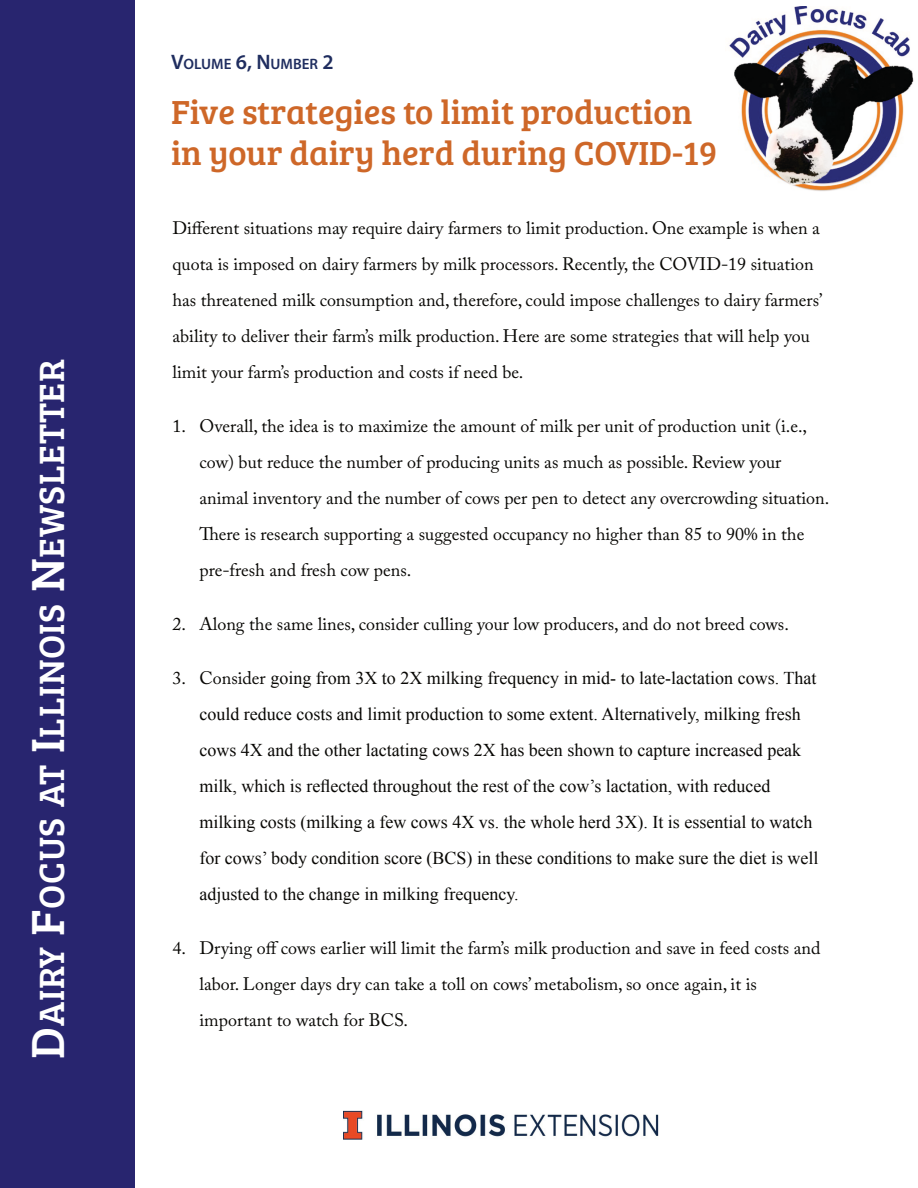
<style>
.page{position:relative;width:918px;height:1188px;background:#fff}
.page>*{position:absolute;margin:0;border:0;box-sizing:border-box;transform-origin:0 0}
.t1{font:36.3px "Bree Serif";letter-spacing:.02em;color:#fff}
.t2{font:34.5px/41.4px "Bree Serif";color:#ce6728}
.t3{font:18px/36px "Adobe Caslon Pro";color:#080704}
.t4{font:18px/36px "Times New Roman";color:#080704}
.t5{font:600 15.15px "Myriad Pro";color:#1f2d5f}
.s1{font-size:48px}
.s2{font-size:21px}
.s3{font-family:"Adobe Caslon Pro"}
</style>
<div class="page">
<div style="left:0;top:0;width:135px;height:1188px;background:#28256f"></div>
<img style="left:344px;top:1111px;width:314px;height:29px">
<img style="left:729px;top:6px;width:185px;height:185px">
<h1 class="t1" style="left:25px;top:1059px;width:701px;rotate:-90deg"><span class="s1">D</span>AIRY <span class="s1">F</span>OCUS AT <span class="s1">I</span>LLINOIS <span class="s1">N</span>EWSLETTER</h1>
<p class="t5" style="left:171px;top:58px;width:164px"><span class="s2">V</span>OLUME <span class="s2">6, N</span>UMBER <span class="s2">2</span></p>
<h2 class="t2" style="left:171px;top:89px;width:548px">Five strategies to limit production in your dairy herd during COVID-19</h2>
<p class="t3" style="left:172px;top:212px;width:652px">Different situations may require dairy farmers to limit production. One example is when a quota is imposed on dairy farmers by milk processors. Recently, the COVID-19 situation has threatened milk consumption and, therefore, could impose challenges to dairy farmers’ ability to deliver their farm’s milk production. Here are some strategies that will help you limit your farm’s production and costs if need be.</p>
<p class="t3" style="left:200px;top:410px;width:631px;text-indent:-27px">1. Overall, the idea is to maximize the amount of milk per unit of production unit (i.e., cow) but reduce the number of producing units as much as possible. Review your animal inventory and the number of cows per pen to detect any overcrowding situation.<br>There is research supporting a suggested occupancy no higher than 85 to 90% in the pre-fresh and fresh cow pens.</p>
<p class="t3" style="left:172px;top:608px;width:618px">2. Along the same lines, consider culling your low producers, and do not breed cows.</p>
<p class="t4" style="left:200px;top:662px;width:621px;text-indent:-27px"><span class="s3">3. Consider</span> going from 3X to 2X milking frequency in mid- to late-lactation cows. That could reduce costs and limit production to some extent. Alternatively, milking fresh cows 4X and the other lactating cows 2X has been shown to capture increased peak milk, which is reflected throughout the rest of the cow’s lactation, with reduced milking costs (milking a few cows 4X vs. the whole herd 3X). It is essential to watch for cows’ body condition score (BCS) in these conditions to make sure the diet is well adjusted to the change in milking frequency.</p>
<p class="t3" style="left:200px;top:932px;width:623px;text-indent:-27px">4. Drying off cows earlier will limit the farm’s milk production and save in feed costs and labor. Longer days dry can take a toll on cows’ metabolism, so once again, it is important to watch for BCS.</p>
</div>
